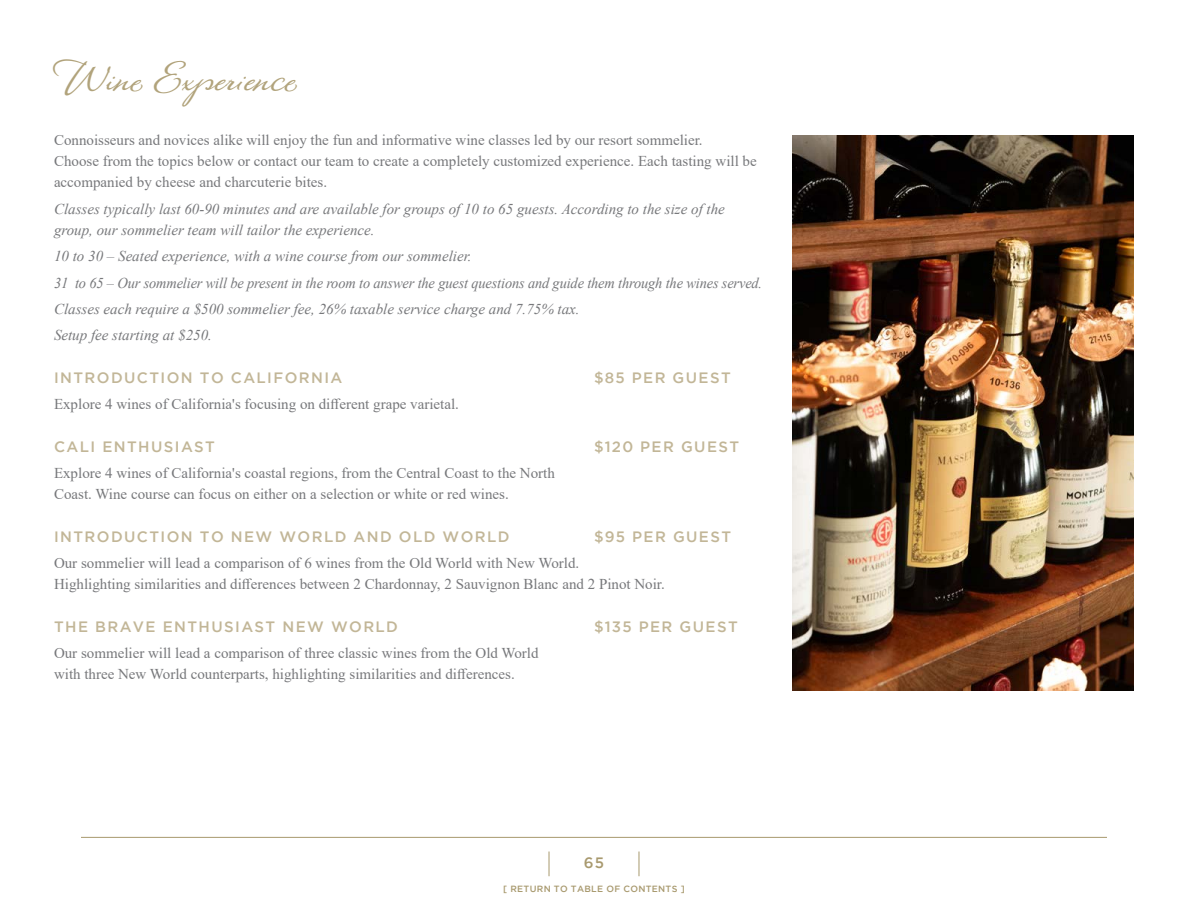
<style>
.page{position:relative;width:1188px;height:918px;background:#fff}
.page>*{position:absolute;margin:0;border:0;box-sizing:border-box;transform-origin:0 0}
.t1{font:700 48px "Montague Script";color:#b1a37b}
.t2{font:15px/21px "Times New Roman";color:#77787b}
.t3{font:italic 15px/26.4px "Times New Roman";color:#77787b}
.t4{font:500 15px "Gotham";letter-spacing:.095em;color:#c2b697}
.t5{font:500 15px "Gotham";color:#a8996e}
.t6{font:500 9px "Gotham";letter-spacing:.035em;color:#a8996e}
</style>
<div class="page">
<svg style="left:549px;top:852px;width:1px;height:24px"></svg>
<svg style="left:639px;top:852px;width:1px;height:24px"></svg>
<hr style="left:81px;top:837px;width:1026px;height:1px;background:#a8996e">
<img style="left:793px;top:135px;width:341px;height:555px">
<h1 class="t1" style="left:54px;top:45px;width:243px">Wine Experience</h1>
<p class="t2" style="left:54px;top:129px;width:704px">Connoisseurs and novices alike will enjoy the fun and informative wine classes led by our resort sommelier.<br>Choose from the topics below or contact our team to create a completely customized experience. Each tasting will be accompanied by cheese and charcuterie bites.</p>
<p class="t3" style="left:54px;top:198px;width:672px;line-height:21px">Classes typically last 60-90 minutes and are available for groups of 10 to 65 guests. According to the size of the group, our sommelier team will tailor the experience.</p>
<p class="t3" style="left:54px;top:243px;width:710px">10 to 30 – Seated experience, with a wine course from our sommelier.<br>31 to 65 – Our sommelier will be present in the room to answer the guest questions and guide them through the wines served.<br>Classes each require a $500 sommelier fee, 26% taxable service charge and 7.75% tax.<br>Setup fee starting at $250.</p>
<p class="t4" style="left:54px;top:369px;width:290px">INTRODUCTION TO CALIFORNIA</p>
<p class="t4" style="left:594px;top:369px;width:138px">$85 PER GUEST</p>
<p class="t2" style="left:54px;top:393px;width:407px">Explore 4 wines of California's focusing on different grape varietal.</p>
<p class="t4" style="left:54px;top:438px;width:162px">CALI ENTHUSIAST</p>
<p class="t4" style="left:594px;top:438px;width:147px">$120 PER GUEST</p>
<p class="t2" style="left:54px;top:462px;width:502px">Explore 4 wines of California's coastal regions, from the Central Coast to the North<br>Coast. Wine course can focus on either on a selection or white or red wines.</p>
<p class="t4" style="left:54px;top:528px;width:457px">INTRODUCTION TO NEW WORLD AND OLD WORLD</p>
<p class="t4" style="left:594px;top:528px;width:139px">$95 PER GUEST</p>
<p class="t2" style="left:54px;top:552px;width:612px">Our sommelier will lead a comparison of 6 wines from the Old World with New World.<br>Highlighting similarities and differences between 2 Chardonnay, 2 Sauvignon Blanc and 2 Pinot Noir.</p>
<p class="t4" style="left:54px;top:618px;width:345px">THE BRAVE ENTHUSIAST NEW WORLD</p>
<p class="t4" style="left:594px;top:618px;width:145px">$135 PER GUEST</p>
<p class="t2" style="left:54px;top:642px;width:486px">Our sommelier will lead a comparison of three classic wines from the Old World with three New World counterparts, highlighting similarities and differences.</p>
<p class="t5" style="left:584px;top:854px;width:22px">65</p>
<p class="t6" style="left:503px;top:883px;width:183px">[ RETURN TO TABLE OF CONTENTS ]</p>
</div>
